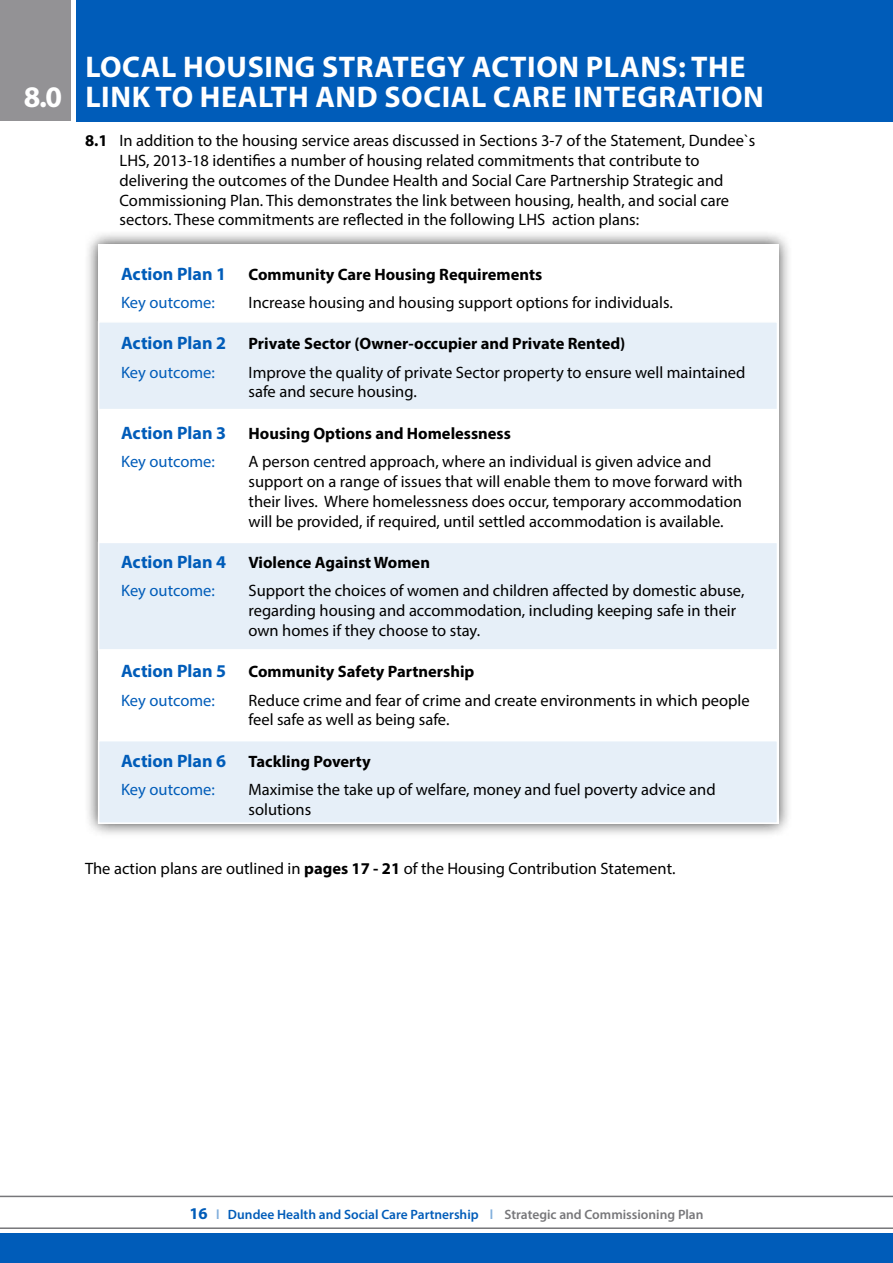
<style>
.page{position:relative;width:893px;height:1263px;background:#fff}
.page>*{position:absolute;margin:0;border:0;box-sizing:border-box;transform-origin:0 0}
.t1{font:700 30px/30px "Myriad Pro";letter-spacing:.02em;color:#fff}
.t2{font:700 18px "Myriad Pro";color:#005cb9}
.t3{font:16.5px/19.8px "Myriad Pro";color:#000}
.t4{font:700 16.5px/28.3px "Myriad Pro";color:#000}
.t5{font:16.5px "Myriad Pro";color:#005cb9}
.t6{font:600 13.5px "Myriad Pro";color:#005cb9}
.s1{font-weight:700}
.s2{font-size:18px;color:#005cb9}
.s3{font-weight:400;color:#005cb9}
.s4{font-weight:700;font-size:16.5px}
.s5{color:#80aedc}
.s6{color:#77777a}
</style>
<div class="page">
<div style="left:0;top:1234px;width:893px;height:29px;background:#005cb9"></div>
<hr style="left:0;top:1196px;width:893px;height:1px;background:#77777a">
<hr style="left:0;top:1227px;width:893px;height:2px;background:#77777a">
<div style="left:84px;top:230px;width:709px;height:608px;background:#000;opacity:.75"></div>
<div style="left:98px;top:244px;width:680px;height:580px;background:#fff"></div>
<svg style="left:76px;top:0;width:1px;height:120px"></svg>
<div style="left:77px;top:0;width:816px;height:122px;background:#005cb9"></div>
<div style="left:0;top:0;width:71px;height:121px;background:#939295"></div>
<div style="left:98px;top:321px;width:680px;height:89px;background:#e6eff8;border:2px solid #fff"></div>
<div style="left:98px;top:542px;width:680px;height:109px;background:#e6eff8;border:2px solid #fff"></div>
<div style="left:98px;top:740px;width:680px;height:84px;background:#e6eff8;border:2px solid #fff"></div>
<h1 class="t1" style="left:24px;top:80px;width:40px">8.0</h1>
<h1 class="t1" style="left:85px;top:51px;width:680px">LOCAL HOUSING STRATEGY ACTION PLANS: THE<br>LINK TO HEALTH AND SOCIAL CARE INTEGRATION</h1>
<p class="t3" style="left:120px;top:131px;width:637px;text-indent:-35px"><span class="s1">8.1</span> In addition to the housing service areas discussed in Sections 3-7 of the Statement, Dundee`s LHS, 2013-18 identifies a number of housing related commitments that contribute to delivering the outcomes of the Dundee Health and Social Care Partnership Strategic and Commissioning Plan. This demonstrates the link between housing, health, and social care sectors. These commitments are reflected in the following LHS action plans:</p>
<p class="t2" style="left:121px;top:262px;width:107px">Action Plan 1</p>
<p class="t4" style="left:249px;top:259px;width:295px">Community Care Housing Requirements</p>
<p class="t5" style="left:121px;top:292px;width:95px">Key outcome:</p>
<p class="t3" style="left:249px;top:292px;width:426px">Increase housing and housing support options for individuals.</p>
<p class="t2" style="left:121px;top:332px;width:107px">Action Plan 2</p>
<p class="t4" style="left:249px;top:329px;width:378px">Private Sector (Owner-occupier and Private Rented)</p>
<p class="t5" style="left:121px;top:362px;width:95px">Key outcome:</p>
<p class="t3" style="left:249px;top:362px;width:498px">Improve the quality of private Sector property to ensure well maintained safe and secure housing.</p>
<p class="t4" style="left:121px;top:419px;width:391px"><span class="s2">Action Plan 3</span> Housing Options and Homelessness<br><span class="s3">Key outcome:</span></p>
<p class="t3" style="left:249px;top:451px;width:496px">A person centred approach, where an individual is given advice and support on a range of issues that will enable them to move forward with their lives. Where homelessness does occur, temporary accommodation will be provided, if required, until settled accommodation is available.</p>
<p class="t4" style="left:121px;top:548px;width:310px"><span class="s2">Action Plan 4</span> Violence Against Women<br><span class="s3">Key outcome:</span></p>
<p class="t3" style="left:249px;top:581px;width:497px">Support the choices of women and children affected by domestic abuse, regarding housing and accommodation, including keeping safe in their own homes if they choose to stay.</p>
<p class="t4" style="left:121px;top:657px;width:355px"><span class="s2">Action Plan 5</span> Community Safety Partnership<br><span class="s3">Key outcome:</span></p>
<p class="t3" style="left:249px;top:690px;width:503px">Reduce crime and fear of crime and create environments in which people feel safe as well as being safe.</p>
<p class="t4" style="left:121px;top:746px;width:251px"><span class="s2">Action Plan 6</span> Tackling Poverty<br><span class="s3">Key outcome:</span></p>
<p class="t3" style="left:249px;top:779px;width:469px">Maximise the take up of welfare, money and fuel poverty advice and solutions</p>
<p class="t3" style="left:85px;top:859px;width:592px">The action plans are outlined in <span class="s1">pages 17 - 21</span> of the Housing Contribution Statement.</p>
<p class="t6" style="left:189px;top:1205px;width:516px"><span class="s4">16</span> <span class="s5">l</span> Dundee Health and Social Care Partnership <span class="s5">l</span> <span class="s6">Strategic and Commissioning Plan</span></p>
</div>
